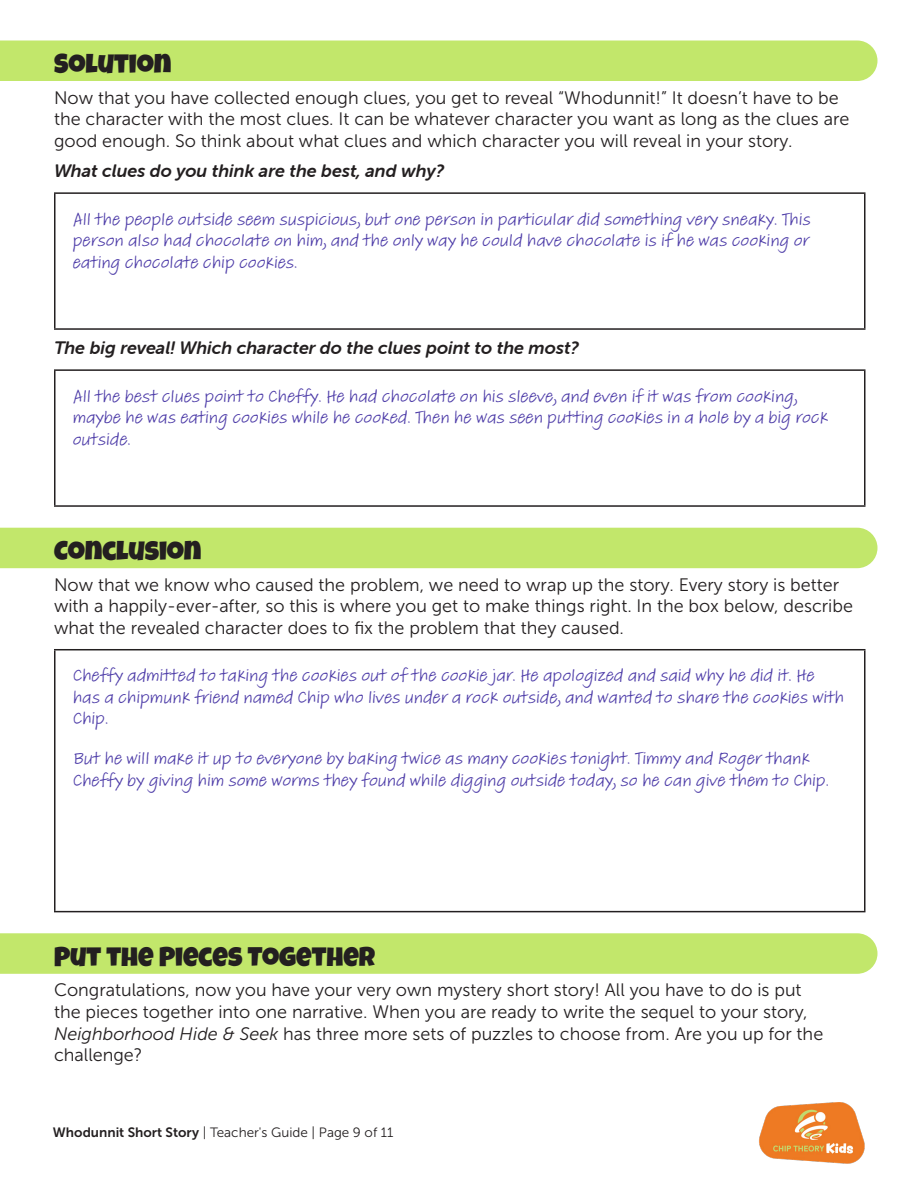
<style>
.page{position:relative;width:918px;height:1188px;background:#fff}
.page>*{position:absolute;margin:0;border:0;box-sizing:border-box;transform-origin:0 0}
.Header_1{font:27px "Luckiest Guy";color:#231f20}
.Student_Sample_Text{font:18px/21.6px "Adobe Handwriting Tiffany";color:#4f3ea9}
.Body_Text{font:18px/21.6px "Museo Sans 300";color:#231f20}
.Worksheet_Question{font:italic 18px "Museo Sans Rounded 700";color:#231f20}
.t1{font:13.5px "Museo Sans 300";color:#231f20}
.s1{font-style:italic}
.s2{font-family:"Museo Sans 700"}
</style>
<div class="page">
<img style="left:759px;top:1102px;width:106px;height:62px">
<div style="left:0;top:40px;width:878px;height:41px;background:#c2e76b"></div>
<div style="left:0;top:528px;width:878px;height:40px;background:#c2e76b"></div>
<div style="left:0;top:933px;width:878px;height:41px;background:#c2e76b"></div>
<hr style="left:54px;top:192px;width:812px;height:2px;background:#231f20">
<hr style="left:54px;top:194px;width:2px;height:134px;background:#231f20">
<hr style="left:864px;top:194px;width:2px;height:134px;background:#231f20">
<hr style="left:54px;top:328px;width:812px;height:2px;background:#231f20">
<hr style="left:54px;top:369px;width:812px;height:2px;background:#231f20">
<hr style="left:54px;top:371px;width:2px;height:134px;background:#231f20">
<hr style="left:864px;top:371px;width:2px;height:134px;background:#231f20">
<hr style="left:54px;top:505px;width:812px;height:2px;background:#231f20">
<hr style="left:54px;top:649px;width:812px;height:1px;background:#231f20">
<hr style="left:54px;top:650px;width:2px;height:261px;background:#231f20">
<hr style="left:864px;top:650px;width:2px;height:261px;background:#231f20">
<hr style="left:54px;top:911px;width:812px;height:1px;background:#231f20">
<p class="Header_1" style="left:54px;top:46px;width:119px">SOLUTION</p>
<p class="Body_Text" style="left:54px;top:87px;width:797px">Now that you have collected enough clues, you get to reveal “Whodunnit!” It doesn’t have to be the character with the most clues. It can be whatever character you want as long as the clues are good enough. So think about what clues and which character you will reveal in your story.</p>
<p class="Worksheet_Question" style="left:54px;top:161px;width:392px">What clues do you think are the best, and why?</p>
<p class="Student_Sample_Text" style="left:73px;top:208px;width:740px;text-align:justify">All the people outside seem suspicious, but one person in particular did something very sneaky. This person also had chocolate on him, and the only way he could have chocolate is if he was cooking or eating chocolate chip cookies.</p>
<p class="Worksheet_Question" style="left:54px;top:338px;width:526px">The big reveal! Which character do the clues point to the most?</p>
<p class="Student_Sample_Text" style="left:73px;top:385px;width:757px">All the best clues point to Cheffy. He had chocolate on his sleeve, and even if it was from cooking, maybe he was eating cookies while he cooked. Then he was seen putting cookies in a hole by a big rock outside.</p>
<p class="Header_1" style="left:54px;top:533px;width:149px">CONCLUSION</p>
<p class="Body_Text" style="left:54px;top:574px;width:801px">Now that we know who caused the problem, we need to wrap up the story. Every story is better with a happily-ever-after, so this is where you get to make things right. In the box below, describe what the revealed character does to fix the problem that they caused.</p>
<p class="Student_Sample_Text" style="left:73px;top:665px;width:773px">Cheffy admitted to taking the cookies out of the cookie jar. He apologized and said why he did it. He has a chipmunk friend named Chip who lives under a rock outside, and wanted to share the cookies with<br>Chip.</p>
<p class="Student_Sample_Text" style="left:73px;top:748px;width:758px">But he will make it up to everyone by baking twice as many cookies tonight. Timmy and Roger thank<br>Cheffy by giving him some worms they found while digging outside today, so he can give them to Chip.</p>
<p class="Header_1" style="left:54px;top:939px;width:323px">PUT THE PIECES TOGETHER</p>
<p class="Body_Text" style="left:54px;top:980px;width:771px">Congratulations, now you have your very own mystery short story! All you have to do is put the pieces together into one narrative. When you are ready to write the sequel to your story, <span class="s1">Neighborhood Hide &amp; Seek</span> has three more sets of puzzles to choose from. Are you up for the challenge?</p>
<p class="t1" style="left:53px;top:1125px;width:342px"><span class="s2">Whodunnit Short Story</span> | Teacher's Guide | Page 9 of 11</p>
</div>
